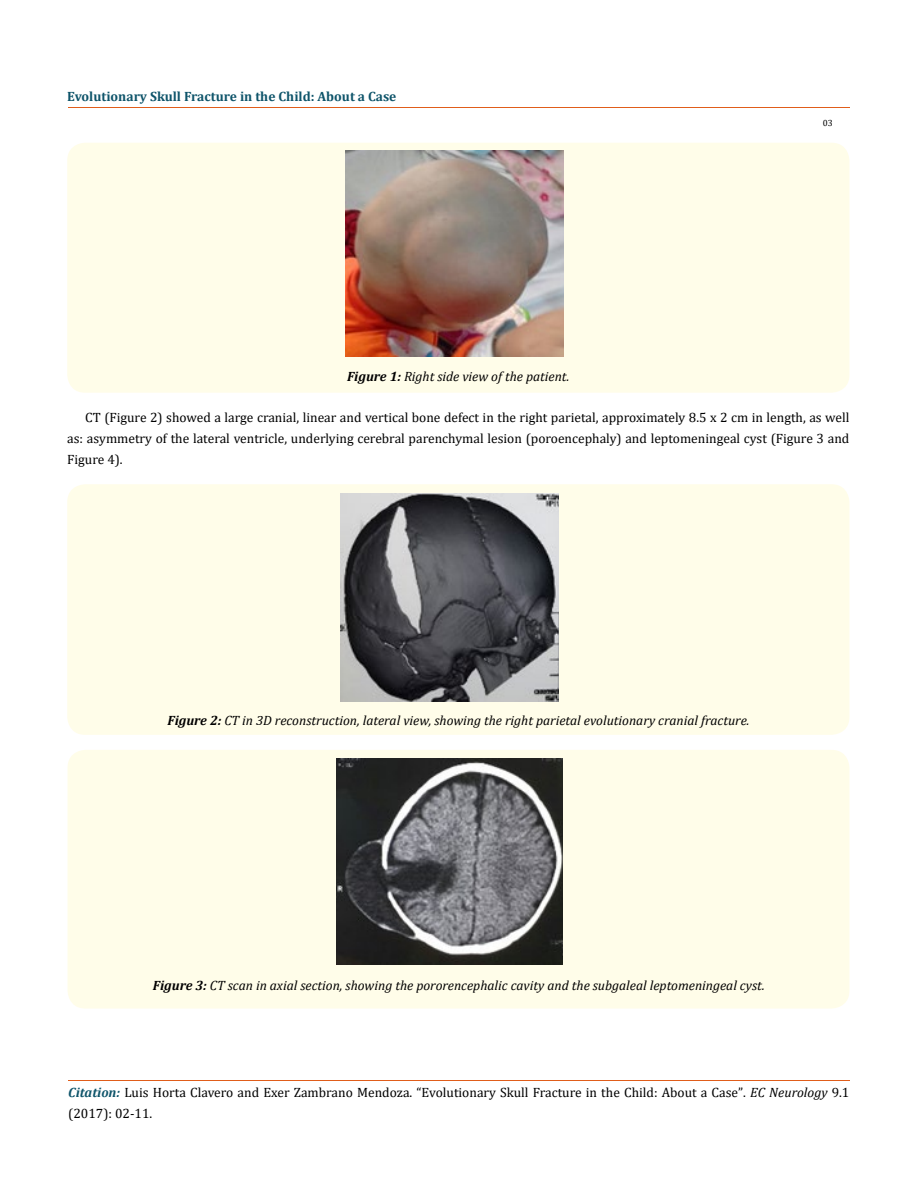
<style>
.page{position:relative;width:917px;height:1190px;background:#fff}
.page>*{position:absolute;margin:0;border:0;box-sizing:border-box;transform-origin:0 0}
.t1{font:13.5px/21px "Cambria";color:#000}
.t2{font:italic 13.5px "Cambria";color:#000}
.t3{font:700 13.5px "Cambria";color:#0e546a}
.t4{font:9px "Cambria";color:#000}
.s1{font-weight:700}
.s2{font-weight:700;font-style:italic;color:#0e546a}
.s3{font-size:13.35px}
.s4{font-style:italic}
</style>
<div class="page">
<hr style="left:68px;top:108px;width:781px;height:1px;background:#e05d1a">
<hr style="left:68px;top:1080px;width:781px;height:1px;background:#e05d1a">
<div style="left:67px;top:143px;width:782px;height:250px;background:#fffde9;border-radius:18px"></div>
<img style="left:345px;top:150px;width:218px;height:207px">
<div style="left:67px;top:484px;width:782px;height:251px;background:#fffde9;border-radius:18px"></div>
<img style="left:340px;top:493px;width:219px;height:208px">
<div style="left:68px;top:750px;width:781px;height:258px;background:#fffde9;border-radius:18px"></div>
<img style="left:337px;top:758px;width:226px;height:206px">
<p class="t3" style="left:67px;top:86px;width:331px">Evolutionary Skull Fracture in the Child: About a Case</p>
<p class="t4" style="left:822px;top:118px;width:11px">03</p>
<p class="t2" style="left:347px;top:367px;width:224px"><span class="s1">Figure 1:</span> Right side view of the patient.</p>
<p class="t1" style="left:67px;top:406px;width:783px;text-align:justify;text-indent:18px">CT (Figure 2) showed a large cranial, linear and vertical bone defect in the right parietal, approximately 8.5 x 2 cm in length, as well as: asymmetry of the lateral ventricle, underlying cerebral parenchymal lesion (poroencephaly) and leptomeningeal cyst (Figure 3 and Figure 4).</p>
<p class="t2" style="left:167px;top:711px;width:583px"><span class="s1">Figure 2:</span> CT in 3D reconstruction, lateral view, showing the right parietal evolutionary cranial fracture.</p>
<p class="t2" style="left:153px;top:976px;width:613px"><span class="s1">Figure 3:</span> CT scan in axial section, showing the pororencephalic cavity and the subgaleal leptomeningeal cyst.</p>
<p class="t1" style="left:68px;top:1081px;width:782px"><span class="s2">Citation:</span> Luis Horta Clavero and Exer Zambrano Mendoza. “Evolutionary Skull Fracture in the Child: About a Case”<span class="s3">.</span> <span class="s4">EC Neurology</span> <span class="s3">9</span>.1 (2017): 02-11.</p>
</div>
